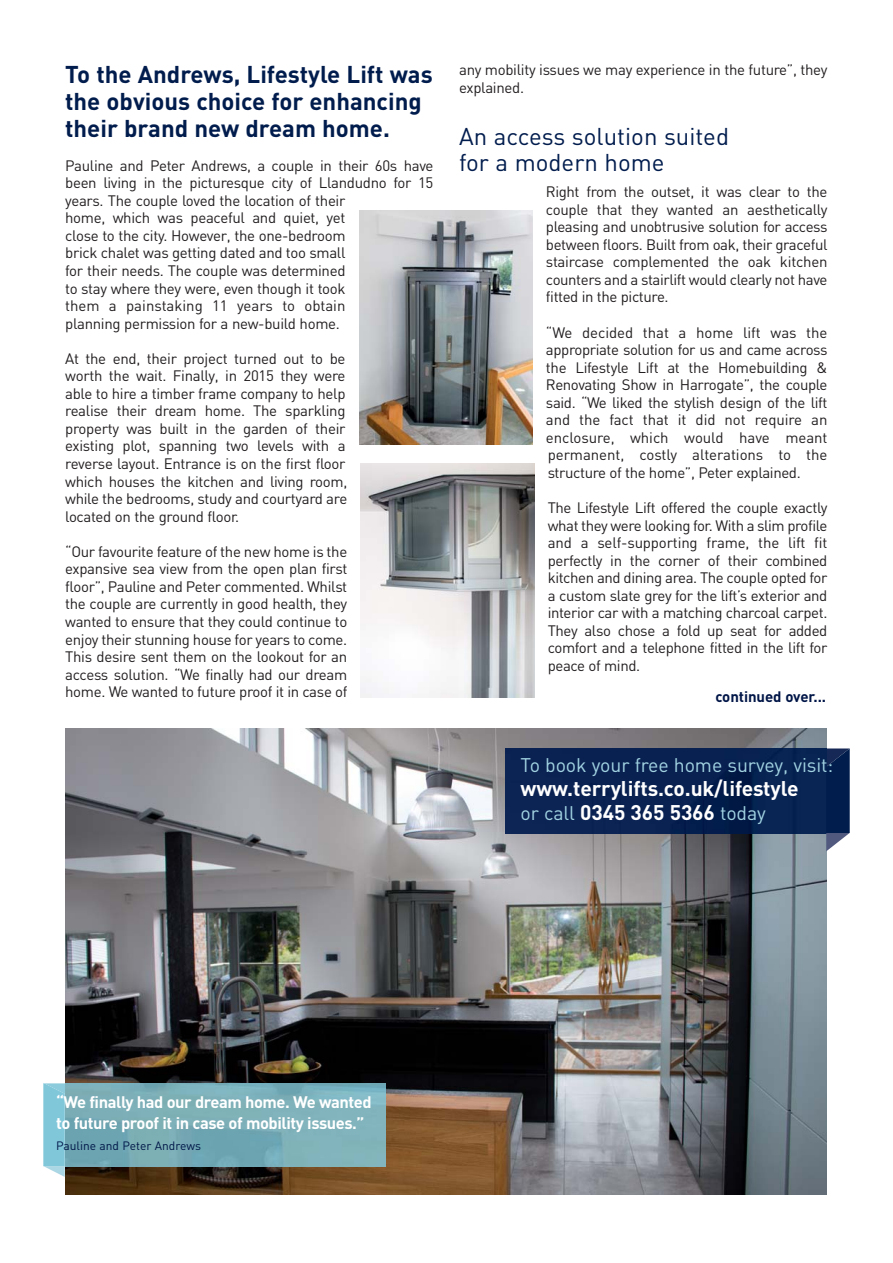
<style>
.page{position:relative;width:893px;height:1263px;background:#fff}
.page>*{position:absolute;margin:0;border:0;box-sizing:border-box;transform-origin:0 0}
.t1{font:700 24px/27px "DIN";color:#001c4d}
.t2{font:24px/26.5px "DIN";color:#001c4d}
.t3{font:700 21px "DIN";letter-spacing:-.005em;color:#fff}
.t4{font:19.5px "DIN";letter-spacing:-.005em;color:#a2d3e2}
.t5{font:700 16.5px/21px "DIN";letter-spacing:-.025em;color:#fff}
.t6{font:15px/17.5px "DIN";letter-spacing:-.02em;color:#231f20;text-align:justify}
.t7{font:700 15px "DIN";letter-spacing:-.005em;color:#001647}
.t8{font:12px "DIN";color:#001647}
.s1{font-weight:700;font-size:21px;color:#fff}
</style>
<div class="page">
<img style="left:65px;top:729px;width:761px;height:465px">
<img style="left:359px;top:210px;width:173px;height:234px">
<img style="left:361px;top:463px;width:173px;height:234px">
<img style="left:506px;top:749px;width:320px;height:84px">
<svg style="left:826px;top:748px;width:24px;height:103px;background:#233a64"></svg>
<img style="left:65px;top:1083px;width:321px;height:83px">
<svg style="left:43px;top:1083px;width:22px;height:94px;background:#8eccdd"></svg>
<h1 class="t1" style="left:65px;top:63px;width:369px">To the Andrews, Lifestyle Lift was the obvious choice for enhancing their brand new dream home.</h1>
<p class="t6" style="left:65px;top:158px;width:370px;text-align:left">Pauline and Peter Andrews, a couple in their 60s have been living in the picturesque city of Llandudno for 15 years. The couple loved the location of their<br>home, which was peaceful and quiet, yet<br>close to the city. However, the one-bedroom<br>brick chalet was getting dated and too small<br>for their needs. The couple was determined<br>to stay where they were, even though it took<br>them a painstaking 11 years to obtain<br>planning permission for a new-build home.</p>
<p class="t6" style="left:65px;top:351px;width:284px;text-align:left">At the end, their project turned out to be worth the wait. Finally, in 2015 they were able to hire a timber frame company to help realise their dream home. The sparkling property was built in the garden of their existing plot, spanning two levels with a reverse layout. Entrance is on the first floor which houses the kitchen and living room, while the bedrooms, study and courtyard are located on the ground floor.</p>
<p class="t6" style="left:65px;top:544px;width:284px">“Our favourite feature of the new home is the expansive sea view from the open plan first floor”, Pauline and Peter commented. Whilst the couple are currently in good health, they wanted to ensure that they could continue to enjoy their stunning house for years to come.<br>This desire sent them on the lookout for an access solution. “We finally had our dream home. We wanted to future proof it in case of</p>
<p class="t6" style="left:459px;top:63px;width:370px">any mobility issues we may experience in the future”, they explained.</p>
<h1 class="t2" style="left:459px;top:125px;width:271px">An access solution suited for a modern home</h1>
<p class="t6" style="left:546px;top:185px;width:283px">Right from the outset, it was clear to the couple that they wanted an aesthetically pleasing and unobtrusive solution for access between floors. Built from oak, their graceful staircase complemented the oak kitchen counters and a stairlift would clearly not have fitted in the picture.</p>
<p class="t6" style="left:546px;top:325px;width:283px">“We decided that a home lift was the appropriate solution for us and came across the Lifestyle Lift at the Homebuilding &amp; Renovating Show in Harrogate”, the couple said. “We liked the stylish design of the lift and the fact that it did not require an enclosure, which would have meant permanent, costly alterations to the structure of the home”, Peter explained.</p>
<p class="t6" style="left:548px;top:501px;width:281px">The Lifestyle Lift offered the couple exactly what they were looking for. With a slim profile and a self-supporting frame, the lift fit perfectly in the corner of their combined kitchen and dining area. The couple opted for a custom slate grey for the lift’s exterior and interior car with a matching charcoal carpet.<br>They also chose a fold up seat for added comfort and a telephone fitted in the lift for peace of mind.</p>
<p class="t7" style="left:715px;top:691px;width:112px">continued over...</p>
<h3 class="t4" style="left:521px;top:758px;width:314px">To book your free home survey, visit:</h3>
<h2 class="t3" style="left:521px;top:781px;width:279px">www.terrylifts.co.uk/lifestyle</h2>
<h3 class="t4" style="left:521px;top:806px;width:247px">or call <span class="s1">0345 365 5366</span> today</h3>
<p class="t5" style="left:56px;top:1094px;width:317px">“We finally had our dream home. We wanted to future proof it in case of mobility issues.”</p>
<p class="t8" style="left:56px;top:1141px;width:146px">Pauline and Peter Andrews</p>
</div>
